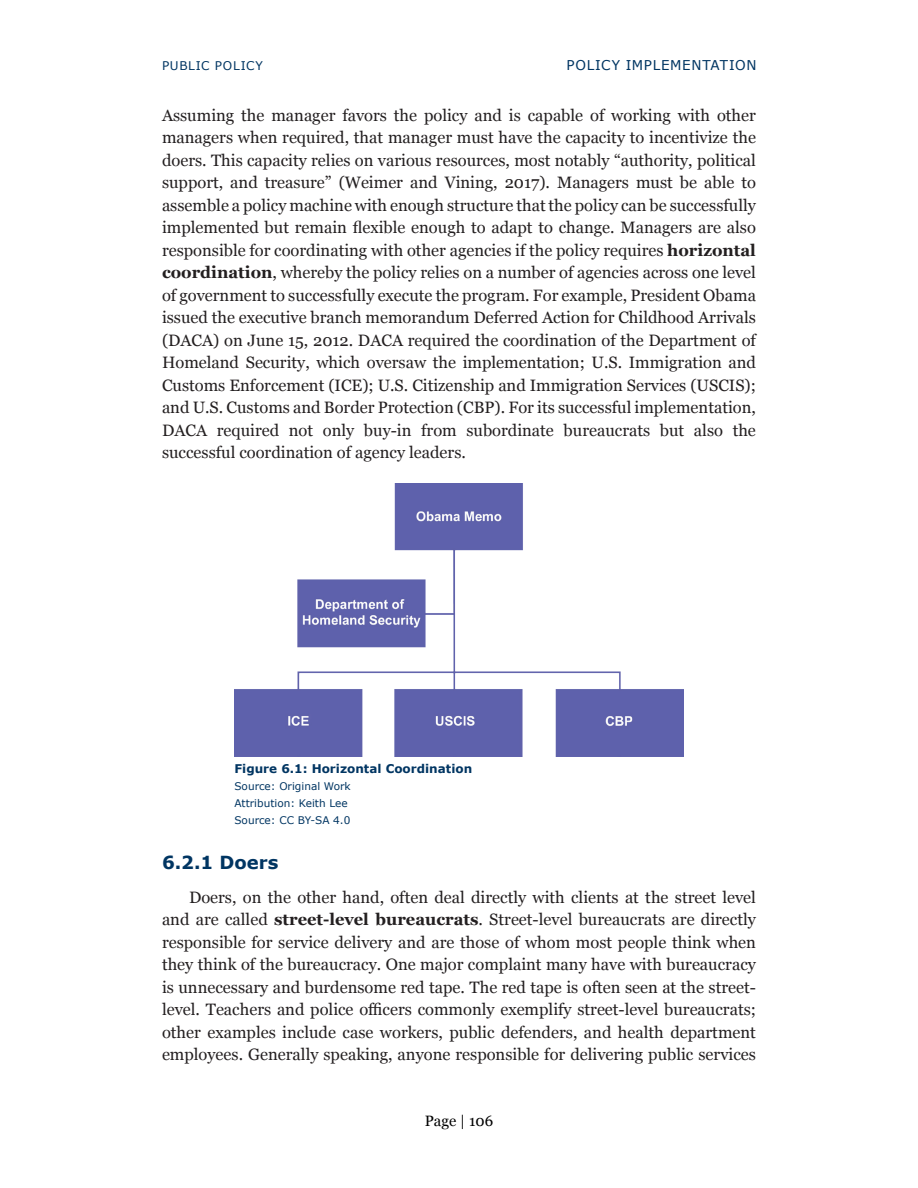
<style>
.page{position:relative;width:918px;height:1188px;background:#fff}
.page>*{position:absolute;margin:0;border:0;box-sizing:border-box;transform-origin:0 0}
.t1{font:700 18px "Verdana";color:#003562}
.t2{font:16.5px/22.5px "Georgia";color:#231f20;text-align:justify}
.t3{font:15px "Georgia";color:#000}
.t4{font:13.5px "Verdana";letter-spacing:.05em;color:#003562}
.t5{font:700 12px "Verdana";color:#003562}
.t6{font:12px "Verdana";letter-spacing:.055em;color:#003562}
.t7{font:10.5px/16.8px "Verdana";color:#003562}
.s1{font-weight:700}
</style>
<div class="page">
<img style="left:234px;top:483px;width:450px;height:273px">
<p class="t6" style="left:162px;top:58px;width:102px">PUBLIC POLICY</p>
<p class="t4" style="left:566px;top:57px;width:192px">POLICY IMPLEMENTATION</p>
<p class="t2" style="left:162px;top:103px;width:596px">Assuming the manager favors the policy and is capable of working with other managers when required, that manager must have the capacity to incentivize the doers. This capacity relies on various resources, most notably “authority, political support, and treasure” (Weimer and Vining, 2017). Managers must be able to assemble a policy machine with enough structure that the policy can be successfully implemented but remain flexible enough to adapt to change. Managers are also responsible for coordinating with other agencies if the policy requires <span class="s1">horizontal coordination</span>, whereby the policy relies on a number of agencies across one level of government to successfully execute the program. For example, President Obama issued the executive branch memorandum Deferred Action for Childhood Arrivals (DACA) on June 15, 2012. DACA required the coordination of the Department of Homeland Security, which oversaw the implementation; U.S. Immigration and Customs Enforcement (ICE); U.S. Citizenship and Immigration Services (USCIS); and U.S. Customs and Border Protection (CBP). For its successful implementation, DACA required not only buy-in from subordinate bureaucrats but also the successful coordination of agency leaders.</p>
<p class="t5" style="left:234px;top:761px;width:239px">Figure 6.1: Horizontal Coordination</p>
<p class="t7" style="left:234px;top:778px;width:118px">Source: Original Work<br>Attribution: Keith Lee<br>Source: CC BY-SA 4.0</p>
<p class="t1" style="left:162px;top:851px;width:118px">6.2.1 Doers</p>
<p class="t2" style="left:162px;top:885px;width:595px;text-indent:27px">Doers, on the other hand, often deal directly with clients at the street level and are called <span class="s1">street-level bureaucrats</span>. Street-level bureaucrats are directly responsible for service delivery and are those of whom most people think when they think of the bureaucracy. One major complaint many have with bureaucracy is unnecessary and burdensome red tape. The red tape is often seen at the street&shy;level. Teachers and police officers commonly exemplify street-level bureaucrats; other examples include case workers, public defenders, and health department employees. Generally speaking, anyone responsible for delivering public services</p>
<p class="t3" style="left:425px;top:1109px;width:70px">Page | 106</p>
</div>
